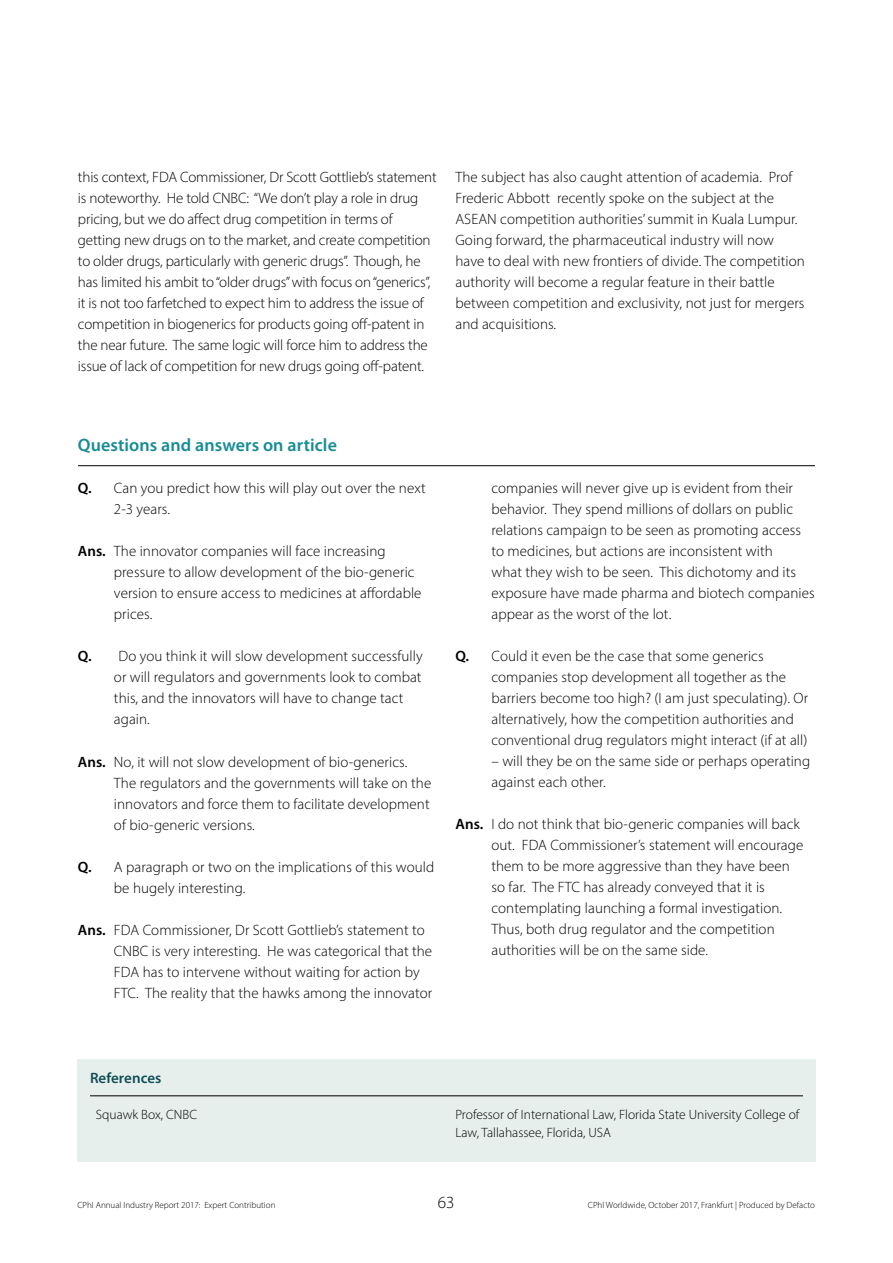
<style>
.page{position:relative;width:893px;height:1263px;background:#fff}
.page>*{position:absolute;margin:0;border:0;box-sizing:border-box;transform-origin:0 0}
.t1{font:600 18px "Myriad Pro";letter-spacing:.005em;color:#158c94}
.t2{font:300 17.1px "Myriad Pro";color:#000}
.t3{font:300 15px/21px "Myriad Pro";letter-spacing:.005em;color:#000}
.t4{font:600 15px "Myriad Pro";letter-spacing:.005em;color:#104e54}
.t5{font:300 13.5px/18px "Myriad Pro";color:#000}
.t6{font:300 9px "Myriad Pro";color:#000}
.s1{font-weight:600}
</style>
<div class="page">
<hr style="left:78px;top:465px;width:737px;height:1px;background:#000">
<div style="left:77px;top:1059px;width:739px;height:102px;background:#e7efed"></div>
<hr style="left:90px;top:1095px;width:713px;height:1px;background:#000">
<p class="t3" style="left:78px;top:166px;width:360px">this context, FDA Commissioner, Dr Scott Gottlieb’s statement is noteworthy. He told CNBC: “We don’t play a role in drug pricing, but we do affect drug competition in terms of getting new drugs on to the market, and create competition to older drugs, particularly with generic drugs”. Though, he has limited his ambit to “older drugs” with focus on “generics”, it is not too farfetched to expect him to address the issue of competition in biogenerics for products going off-patent in the near future. The same logic will force him to address the issue of lack of competition for new drugs going off-patent.</p>
<p class="t3" style="left:455px;top:166px;width:351px">The subject has also caught attention of academia. Prof Frederic Abbott recently spoke on the subject at the ASEAN competition authorities’ summit in Kuala Lumpur.<br>Going forward, the pharmaceutical industry will now have to deal with new frontiers of divide. The competition authority will become a regular feature in their battle between competition and exclusivity, not just for mergers and acquisitions.</p>
<p class="t1" style="left:78px;top:433px;width:260px">Questions and answers on article</p>
<p class="t3" style="left:114px;top:477px;width:313px;text-indent:-36px"><span class="s1">Q.</span> Can you predict how this will play out over the next<br>2-3 years.</p>
<p class="t3" style="left:114px;top:540px;width:309px;text-indent:-36px"><span class="s1">Ans.</span> The innovator companies will face increasing pressure to allow development of the bio-generic version to ensure access to medicines at affordable prices.</p>
<p class="t3" style="left:114px;top:646px;width:310px;text-indent:-36px"><span class="s1">Q.</span> Do you think it will slow development successfully or will regulators and governments look to combat this, and the innovators will have to change tact again.</p>
<p class="t3" style="left:114px;top:751px;width:319px;text-indent:-36px"><span class="s1">Ans.</span> No, it will not slow development of bio-generics.<br>The regulators and the governments will take on the innovators and force them to facilitate development of bio-generic versions.</p>
<p class="t3" style="left:114px;top:856px;width:322px;text-indent:-36px"><span class="s1">Q.</span> A paragraph or two on the implications of this would be hugely interesting.</p>
<p class="t3" style="left:114px;top:919px;width:320px;text-indent:-36px"><span class="s1">Ans.</span> FDA Commissioner, Dr Scott Gottlieb’s statement to CNBC is very interesting. He was categorical that the FDA has to intervene without waiting for action by FTC. The reality that the hawks among the innovator</p>
<p class="t3" style="left:491px;top:477px;width:325px">companies will never give up is evident from their behavior. They spend millions of dollars on public relations campaign to be seen as promoting access to medicines, but actions are inconsistent with<br>what they wish to be seen. This dichotomy and its exposure have made pharma and biotech companies appear as the worst of the lot.</p>
<p class="t3" style="left:491px;top:645px;width:318px;text-indent:-36px"><span class="s1">Q.</span> Could it even be the case that some generics companies stop development all together as the barriers become too high? (I am just speculating). Or alternatively, how the competition authorities and conventional drug regulators might interact (if at all)</p>
<p class="t3" style="left:491px;top:750px;width:320px">– will they be on the same side or perhaps operating against each other.</p>
<p class="t3" style="left:491px;top:814px;width:313px;text-indent:-36px"><span class="s1">Ans.</span> I do not think that bio-generic companies will back out. FDA Commissioner’s statement will encourage them to be more aggressive than they have been so far. The FTC has already conveyed that it is contemplating launching a formal investigation.<br>Thus, both drug regulator and the competition authorities will be on the same side.</p>
<p class="t4" style="left:90px;top:1068px;width:73px">References</p>
<p class="t5" style="left:96px;top:1105px;width:103px">Squawk Box, CNBC</p>
<p class="t5" style="left:455px;top:1105px;width:345px">Professor of International Law, Florida State University College of<br>Law, Tallahassee, Florida, USA</p>
<p class="t6" style="left:77px;top:1200px;width:199px">CPhI Annual Industry Report 2017: Expert Contribution</p>
<p class="t2" style="left:438px;top:1192px;width:18px">63</p>
<p class="t6" style="left:588px;top:1200px;width:228px">CPhI Worldwide, October 2017, Frankfurt | Produced by Defacto</p>
</div>
